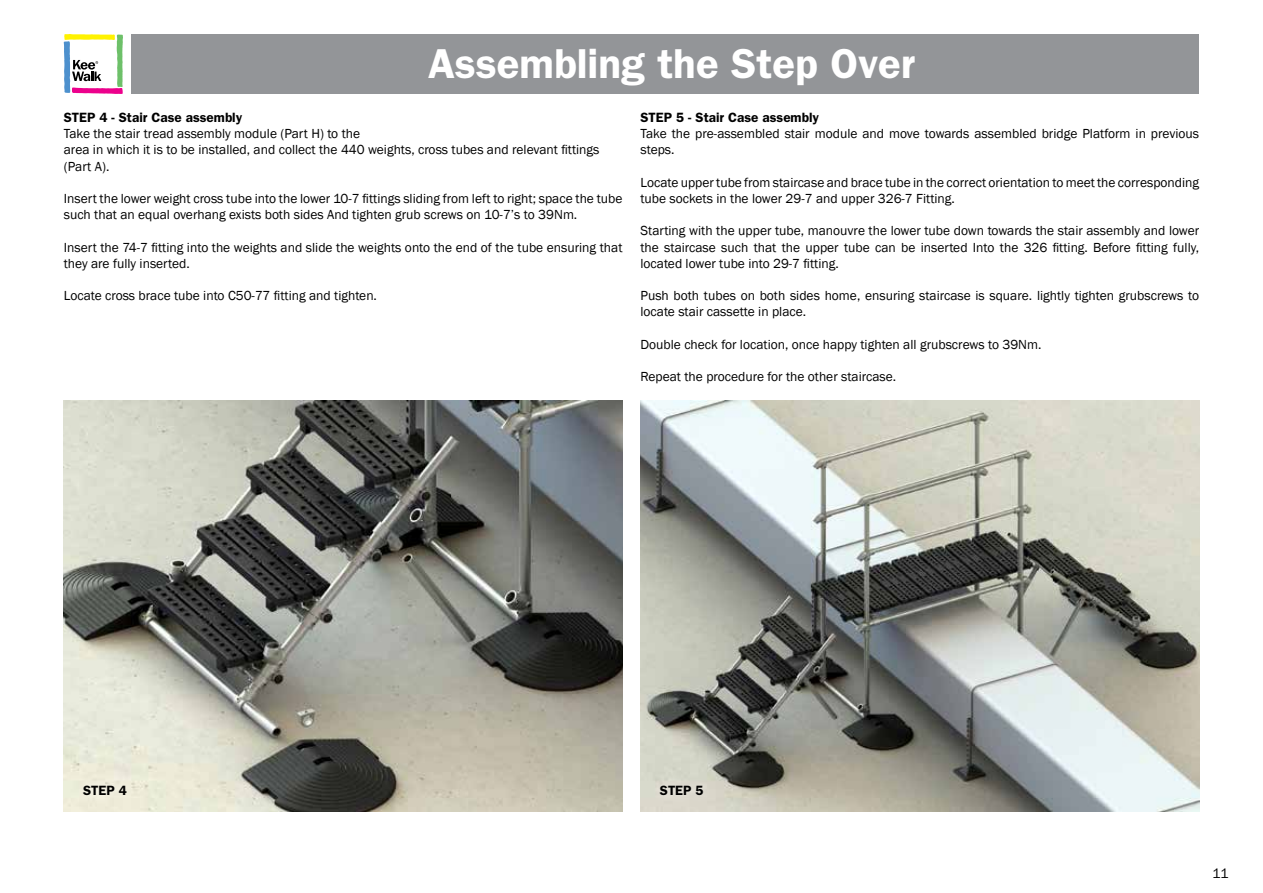
<style>
.page{position:relative;width:1263px;height:893px;background:#fff}
.page>*{position:absolute;margin:0;border:0;box-sizing:border-box;transform-origin:0 0}
.t1{font:600 42px "ITC Franklin Gothic Std";color:#fff}
.t2{font:13.5px/16.2px "Franklin Gothic";color:#000}
.t3{font:600 13.5px "ITC Franklin Gothic Std";color:#000}
.t4{font:13.5px "Franklin Gothic IT Cby BT";color:#000}
</style>
<div class="page">
<div style="left:131px;top:34px;width:1068px;height:60px;background:#939598"></div>
<svg style="left:64px;top:34px;width:59px;height:60px"></svg>
<img style="left:64px;top:401px;width:558px;height:410px">
<img style="left:640px;top:401px;width:559px;height:410px">
<div style="left:74px;top:776px;width:61px;height:28px;background:#f0eddc"></div>
<div style="left:651px;top:776px;width:61px;height:28px;background:#dcd9cd"></div>
<h1 class="t1" style="left:428px;top:38px;width:489px">Assembling the Step Over</h1>
<p class="t3" style="left:64px;top:109px;width:180px">STEP 4 - Stair Case assembly</p>
<p class="t2" style="left:64px;top:126px;width:537px">Take the stair tread assembly module (Part H) to the<br>area in which it is to be installed, and collect the 440 weights, cross tubes and relevant fittings (Part A).</p>
<p class="t2" style="left:64px;top:191px;width:560px">Insert the lower weight cross tube into the lower 10-7 fittings sliding from left to right; space the tube such that an equal overhang exists both sides And tighten grub screws on 10-7’s to 39Nm.</p>
<p class="t2" style="left:64px;top:239px;width:560px">Insert the 74-7 fitting into the weights and slide the weights onto the end of the tube ensuring that they are fully inserted.</p>
<p class="t2" style="left:64px;top:288px;width:315px">Locate cross brace tube into C50-77 fitting and tighten.</p>
<p class="t3" style="left:640px;top:109px;width:180px">STEP 5 - Stair Case assembly</p>
<p class="t2" style="left:640px;top:126px;width:560px">Take the pre-assembled stair module and move towards assembled bridge Platform in previous steps.</p>
<p class="t2" style="left:640px;top:174px;width:560px">Locate upper tube from staircase and brace tube in the correct orientation to meet the corresponding tube sockets in the lower 29-7 and upper 326-7 Fitting.</p>
<p class="t2" style="left:640px;top:223px;width:560px;text-align:justify">Starting with the upper tube, manouvre the lower tube down towards the stair assembly and lower the staircase such that the upper tube can be inserted Into the 326 fitting. Before fitting fully, located lower tube into 29-7 fitting.</p>
<p class="t2" style="left:640px;top:288px;width:560px">Push both tubes on both sides home, ensuring staircase is square. lightly tighten grubscrews to locate stair cassette in place.</p>
<p class="t2" style="left:640px;top:336px;width:402px">Double check for location, once happy tighten all grubscrews to 39Nm.</p>
<p class="t2" style="left:640px;top:369px;width:257px">Repeat the procedure for the other staircase.</p>
<p class="t3" style="left:83px;top:782px;width:45px">STEP 4</p>
<p class="t3" style="left:660px;top:782px;width:45px">STEP 5</p>
<p class="t4" style="left:1212px;top:865px;width:18px">11</p>
</div>
